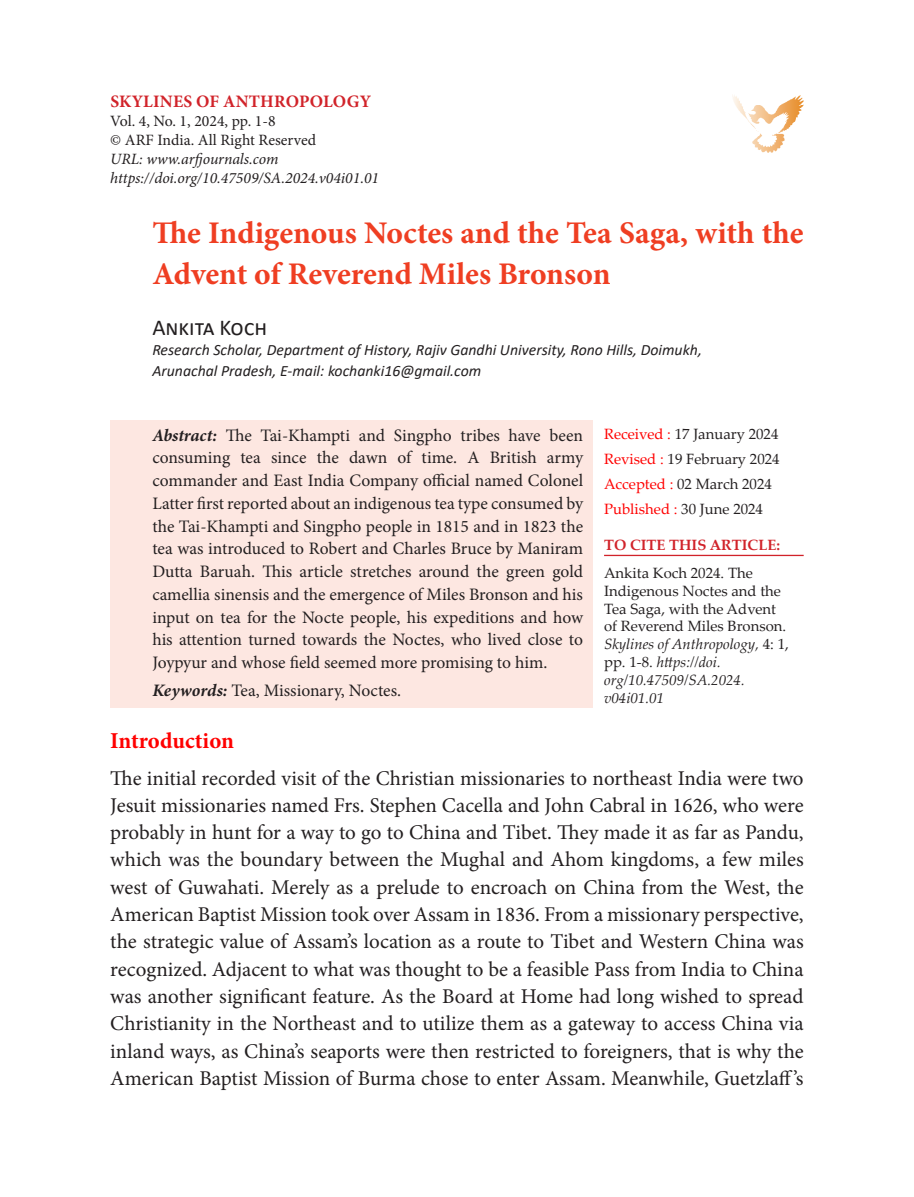
<style>
.page{position:relative;width:914px;height:1197px;background:#fff}
.page>*{position:absolute;margin:0;border:0;box-sizing:border-box;transform-origin:0 0}
.Head{font:700 31.5px/40.9px "Minion Pro";color:#ef3e22}
.sub_head_1{font:700 22.75px "Minion Pro";letter-spacing:-.005em;color:#f00}
.author{font:22.75px "Calibri";color:#231f20}
.Body_left{font:21px/27.3px "Minion Pro";letter-spacing:-.005em;color:#231f20;text-align:justify}
.abstract{font:17.5px/22.8px "Minion Pro";letter-spacing:-.005em;color:#231f20;text-align:justify}
.t1{font:700 17.5px "Minion Pro";letter-spacing:.01em;color:#d1232a}
.author_ref{font:italic 15.75px/20.5px "Calibri";color:#231f20}
.t2{font:italic 15.75px "Minion Pro";color:#231f20}
.t3{font:15.75px "Minion Pro";color:#231f20}
.t4{font:14.88px/17.8px "Palatino Linotype";color:#231f20}
.t5{font:14.88px "Palatino Linotype";color:#f00}
.t6{font:700 14.88px "Palatino Linotype";color:#d1232a}
.s1{font-weight:700;font-style:italic}
.s2{color:#f00}
.s3{color:#231f20}
.s4{font-style:italic}
</style>
<div class="page">
<div style="left:110px;top:420px;width:482px;height:288px;background:#fde7e1"></div>
<img style="left:732px;top:95px;width:71px;height:58px">
<hr style="left:604px;top:555px;width:199px;height:1px;background:#d1232a">
<p class="t1" style="left:110px;top:89px;width:262px">SKYLINES OF ANTHROPOLOGY</p>
<p class="t3" style="left:110px;top:111px;width:167px">Vol. 4, No. 1, 2024, pp. 1-8</p>
<p class="t3" style="left:110px;top:129px;width:207px">© ARF India. All Right Reserved</p>
<p class="t2" style="left:110px;top:148px;width:170px">URL: www.arfjournals.com</p>
<p class="t2" style="left:110px;top:167px;width:270px">https://doi.org/10.47509/SA.2024.v04i01.01</p>
<p class="Head" style="left:152px;top:212px;width:652px">The Indigenous Noctes and the Tea Saga, with the<br>Advent of Reverend Miles Bronson</p>
<p class="author" style="left:152px;top:312px;width:116px">Ankita Koch</p>
<p class="author_ref" style="left:152px;top:339px;width:551px">Research Scholar, Department of History, Rajiv Gandhi University, Rono Hills, Doimukh,<br>Arunachal Pradesh, E-mail: kochanki16@gmail.com</p>
<p class="abstract" style="left:152px;top:424px;width:432px"><span class="s1">Abstract:</span> The Tai-Khampti and Singpho tribes have been consuming tea since the dawn of time. A British army commander and East India Company official named Colonel Latter first reported about an indigenous tea type consumed by the Tai-Khampti and Singpho people in 1815 and in 1823 the tea was introduced to Robert and Charles Bruce by Maniram Dutta Baruah. This article stretches around the green gold camellia sinensis and the emergence of Miles Bronson and his input on tea for the Nocte people, his expeditions and how his attention turned towards the Noctes, who lived close to Joypyur and whose field seemed more promising to him.</p>
<p class="abstract" style="left:152px;top:679px;width:250px"><span class="s1">Keywords:</span> Tea, Missionary, Noctes.</p>
<p class="sub_head_1" style="left:110px;top:725px;width:125px">Introduction</p>
<p class="Body_left" style="left:110px;top:764px;width:695px">The initial recorded visit of the Christian missionaries to northeast India were two Jesuit missionaries named Frs. Stephen Cacella and John Cabral in 1626, who were probably in hunt for a way to go to China and Tibet. They made it as far as Pandu, which was the boundary between the Mughal and Ahom kingdoms, a few miles west of Guwahati. Merely as a prelude to encroach on China from the West, the American Baptist Mission took over Assam in 1836. From a missionary perspective, the strategic value of Assam’s location as a route to Tibet and Western China was recognized. Adjacent to what was thought to be a feasible Pass from India to China was another significant feature. As the Board at Home had long wished to spread Christianity in the Northeast and to utilize them as a gateway to access China via inland ways, as China’s seaports were then restricted to foreigners, that is why the American Baptist Mission of Burma chose to enter Assam. Meanwhile, Guetzlaff’s</p>
<p class="t4" style="left:604px;top:425px;width:176px"><span class="s2">Received :</span> 17 January 2024</p>
<p class="t4" style="left:604px;top:450px;width:177px"><span class="s2">Revised :</span> 19 February 2024</p>
<p class="t4" style="left:604px;top:474px;width:169px"><span class="s2">Accepted :</span> 02 March 2024</p>
<p class="t5" style="left:604px;top:498px;width:160px">Published : <span class="s3">30 June 2024</span></p>
<p class="t6" style="left:604px;top:534px;width:177px">TO CITE THIS ARTICLE:</p>
<p class="t4" style="left:604px;top:563px;width:186px">Ankita Koch 2024. The<br>Indigenous Noctes and the<br>Tea Saga, with the Advent of Reverend Miles Bronson.<br><span class="s4">Skylines of Anthropology,</span> 4: 1, pp. 1-8. <span class="s4">https://doi. org/10.47509/SA.2024. v04i01.01</span></p>
</div>
